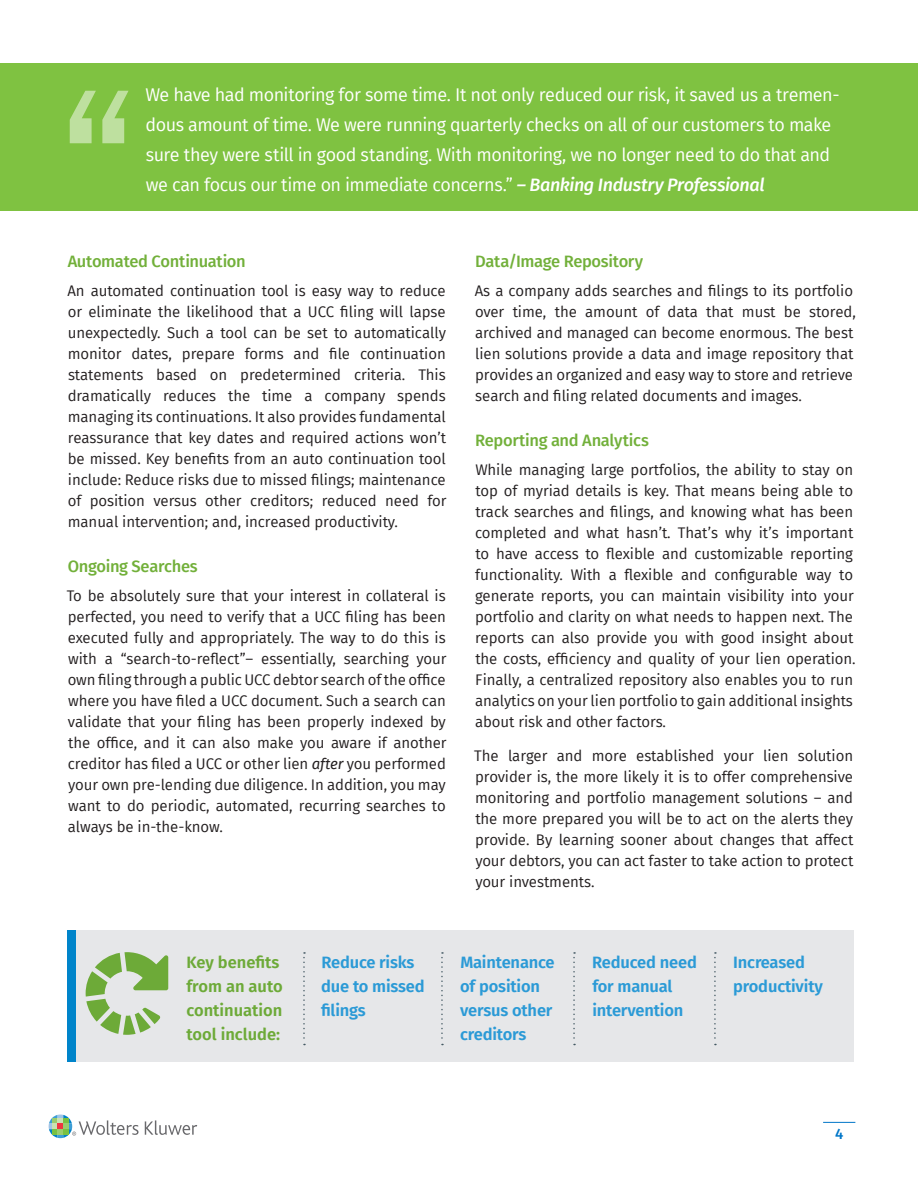
<style>
.page{position:relative;width:918px;height:1188px;background:#fff}
.page>*{position:absolute;margin:0;border:0;box-sizing:border-box;transform-origin:0 0}
.t1{font:18px/30px "Fira Sans";letter-spacing:-.03em;color:#fff}
.Text_small_info{font:600 16.5px/24px "Fira Sans";letter-spacing:-.01em;color:#2b9ad6}
.Green_Subs{font:500 16.5px "Fira Sans";letter-spacing:-.02em;color:#72b03a}
.Text_small_info-2{font:600 16.5px/24px "Fira Sans";color:#6daa38}
.Body_Text_Final{font:15px/21px "Fira Sans";letter-spacing:-.005em;color:#231f20;text-align:justify}
.t2{font:500 15px "Fira Sans";color:#0076c8}
.s1{font-weight:500;font-style:italic}
.s2{font-style:italic}
</style>
<div class="page">
<hr style="left:823px;top:1122px;width:32px;height:1px;background:#0076c8">
<svg style="left:145px;top:1120px;width:52px;height:15px"></svg>
<svg style="left:49px;top:1115px;width:90px;height:23px"></svg>
<div style="left:76px;top:930px;width:778px;height:132px;background:#e6e7e9"></div>
<div style="left:68px;top:930px;width:8px;height:132px;background:#0084ca"></div>
<div style="left:0;top:63px;width:918px;height:147px;background:#7fc241"></div>
<svg style="left:70px;top:91px;width:59px;height:52px"></svg>
<svg style="left:86px;top:952px;width:82px;height:83px"></svg>
<svg style="left:303px;top:952px;width:2px;height:93px"></svg>
<svg style="left:441px;top:952px;width:2px;height:93px"></svg>
<svg style="left:573px;top:952px;width:2px;height:93px"></svg>
<svg style="left:714px;top:952px;width:2px;height:93px"></svg>
<p class="t1" style="left:145px;top:79px;width:696px">We have had monitoring for some time. It not only reduced our risk, it saved us a tremen&shy;dous amount of time. We were running quarterly checks on all of our customers to make sure they were still in good standing. With monitoring, we no longer need to do that and we can focus our time on immediate concerns.” <span class="s1">– Banking Industry Professional</span></p>
<p class="Green_Subs" style="left:68px;top:248px;width:180px">Automated Continuation</p>
<p class="Body_Text_Final" style="left:67px;top:280px;width:381px">An automated continuation tool is easy way to reduce or eliminate the likelihood that a UCC filing will lapse unexpectedly. Such a tool can be set to automatically monitor dates, prepare forms and file continuation statements based on predetermined criteria. This dramatically reduces the time a company spends managing its continuations. It also provides fundamental reassurance that key dates and required actions won’t be missed. Key benefits from an auto continuation tool include: Reduce risks due to missed filings; maintenance of position versus other creditors; reduced need for manual intervention; and, increased productivity.</p>
<p class="Green_Subs" style="left:68px;top:553px;width:132px">Ongoing Searches</p>
<p class="Body_Text_Final" style="left:67px;top:585px;width:381px">To be absolutely sure that your interest in collateral is perfected, you need to verify that a UCC filing has been executed fully and appropriately. The way to do this is with a “search-to-reflect”– essentially, searching your own filing through a public UCC debtor search of the office where you have filed a UCC document. Such a search can validate that your filing has been properly indexed by the office, and it can also make you aware if another creditor has filed a UCC or other lien <span class="s2">after</span> you performed your own pre-lending due diligence. In addition, you may want to do periodic, automated, recurring searches to always be in-the-know.</p>
<p class="Green_Subs" style="left:475px;top:248px;width:170px">Data/Image Repository</p>
<p class="Body_Text_Final" style="left:475px;top:280px;width:383px;text-align:left">As a company adds searches and filings to its portfolio over time, the amount of data that must be stored, archived and managed can become enormous. The best lien solutions provide a data and image repository that provides an organized and easy way to store and retrieve search and filing related documents and images.</p>
<p class="Green_Subs" style="left:475px;top:427px;width:175px">Reporting and Analytics</p>
<p class="Body_Text_Final" style="left:475px;top:459px;width:382px;text-align:left">While managing large portfolios, the ability to stay on top of myriad details is key. That means being able to track searches and filings, and knowing what has been completed and what hasn’t. That’s why it’s important to have access to flexible and customizable reporting functionality. With a flexible and configurable way to generate reports, you can maintain visibility into your portfolio and clarity on what needs to happen next. The reports can also provide you with good insight about the costs, efficiency and quality of your lien operation.<br>Finally, a centralized repository also enables you to run analytics on your lien portfolio to gain additional insights about risk and other factors.</p>
<p class="Body_Text_Final" style="left:474px;top:745px;width:381px">The larger and more established your lien solution provider is, the more likely it is to offer comprehensive monitoring and portfolio management solutions – and the more prepared you will be to act on the alerts they provide. By learning sooner about changes that affect your debtors, you can act faster to take action to protect your investments.</p>
<p class="Text_small_info-2" style="left:187px;top:949px;width:98px">Key benefits from an auto continuation tool include:</p>
<p class="Text_small_info" style="left:321px;top:949px;width:105px">Reduce risks due to missed filings</p>
<p class="Text_small_info" style="left:460px;top:949px;width:96px">Maintenance of position versus other creditors</p>
<p class="Text_small_info" style="left:592px;top:949px;width:106px">Reduced need for manual intervention</p>
<p class="Text_small_info" style="left:733px;top:949px;width:91px">Increased productivity</p>
<p class="t2" style="left:835px;top:1122px;width:10px">4</p>
</div>
